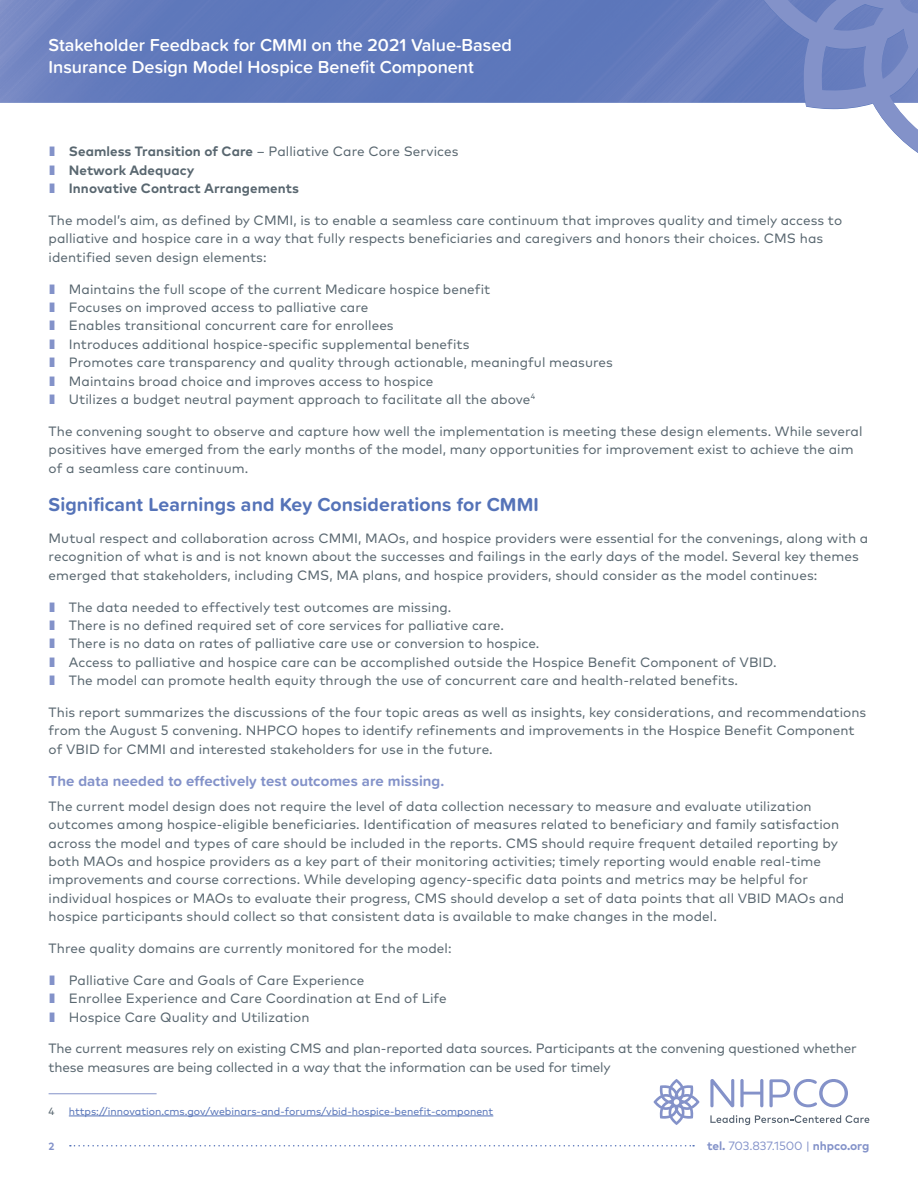
<style>
.page{position:relative;width:918px;height:1188px;background:#fff}
.page>*{position:absolute;margin:0;border:0;box-sizing:border-box;transform-origin:0 0}
.t1{font:700 19.5px "Proxima Soft";letter-spacing:.005em;color:#5573b8}
.t2{font:600 18px/22.5px "Proxima Soft";color:#fff}
.t3{font:700 15px "Proxima Soft";letter-spacing:.005em;color:#8392c9}
.t4{font:13.5px/18.3px "Mark Pro";letter-spacing:.005em;color:#596770}
.t5{font:700 13.5px/18.3px "Mark Pro";letter-spacing:.005em;color:#596770}
.t6{font:700 12px "Mark Pro";letter-spacing:-.01em;color:#8392c9}
.t7{font:10.5px "Mark Pro";color:#5573b8}
.t8{font:700 10.5px "Mark Pro";color:#8392c9}
.t9{font:10.5px "Mark Pro";color:#596770}
.s1{font-weight:400;color:#8392c9}
.s2{font-weight:400}
.s3{color:#8392c9}
</style>
<div class="page">
<svg style="left:70px;top:1145px;width:624px;height:2px"></svg>
<svg style="left:710px;top:1079px;width:24px;height:28px"></svg>
<svg style="left:740px;top:1079px;width:23px;height:28px"></svg>
<svg style="left:769px;top:1079px;width:79px;height:28px"></svg>
<svg style="left:710px;top:1115px;width:159px;height:10px"></svg>
<svg style="left:653px;top:1079px;width:47px;height:46px"></svg>
<img style="left:0;top:0;width:760px;height:103px">
<svg style="left:760px;top:0;width:158px;height:153px"></svg>
<hr style="left:49px;top:1094px;width:108px;height:1px;background:#8392c9">
<hr style="left:69px;top:1116px;width:424px;height:1px;background:#5573b8">
<h2 class="t2" style="left:49px;top:33px;width:465px">Stakeholder Feedback for CMMI on the 2021 Value-Based<br>Insurance Design Model Hospice Benefit Component</h2>
<p class="t5" style="left:49px;top:141px;width:411px"><span class="s1">▌</span> Seamless Transition of Care <span class="s2">– Palliative Care Core Services </span><span class="s1">▌</span> Network Adequacy<br><span class="s1">▌</span> Innovative Contract Arrangements</p>
<p class="t4" style="left:49px;top:210px;width:795px">The model’s aim, as defined by CMMI, is to enable a seamless care continuum that improves quality and timely access to palliative and hospice care in a way that fully respects beneficiaries and caregivers and honors their choices. CMS has identified seven design elements:</p>
<p class="t4" style="left:49px;top:279px;width:566px"><span class="s3">▌</span> Maintains the full scope of the current Medicare hospice benefit<br><span class="s3">▌</span> Focuses on improved access to palliative care<br><span class="s3">▌</span> Enables transitional concurrent care for enrollees<br><span class="s3">▌</span> Introduces additional hospice-specific supplemental benefits<br><span class="s3">▌</span> Promotes care transparency and quality through actionable, meaningful measures <span class="s3">▌</span> Maintains broad choice and improves access to hospice<br><span class="s3">▌</span> Utilizes a budget neutral payment approach to facilitate all the above<sup>4</sup></p>
<p class="t4" style="left:49px;top:421px;width:815px">The convening sought to observe and capture how well the implementation is meeting these design elements. While several positives have emerged from the early months of the model, many opportunities for improvement exist to achieve the aim of a seamless care continuum.</p>
<h1 class="t1" style="left:49px;top:490px;width:492px">Significant Learnings and Key Considerations for CMMI</h1>
<p class="t4" style="left:49px;top:528px;width:821px">Mutual respect and collaboration across CMMI, MAOs, and hospice providers were essential for the convenings, along with a recognition of what is and is not known about the successes and failings in the early days of the model. Several key themes emerged that stakeholders, including CMS, MA plans, and hospice providers, should consider as the model continues:</p>
<p class="t4" style="left:49px;top:597px;width:729px"><span class="s3">▌</span> The data needed to effectively test outcomes are missing.<br><span class="s3">▌</span> There is no defined required set of core services for palliative care.<br><span class="s3">▌</span> There is no data on rates of palliative care use or conversion to hospice.<br><span class="s3">▌</span> Access to palliative and hospice care can be accomplished outside the Hospice Benefit Component of VBID. <span class="s3">▌</span> The model can promote health equity through the use of concurrent care and health-related benefits.</p>
<p class="t4" style="left:49px;top:702px;width:819px">This report summarizes the discussions of the four topic areas as well as insights, key considerations, and recommendations from the August 5 convening. NHPCO hopes to identify refinements and improvements in the Hospice Benefit Component of VBID for CMMI and interested stakeholders for use in the future.</p>
<p class="t3" style="left:49px;top:769px;width:397px">The data needed to effectively test outcomes are missing.</p>
<p class="t4" style="left:49px;top:796px;width:797px">The current model design does not require the level of data collection necessary to measure and evaluate utilization outcomes among hospice-eligible beneficiaries. Identification of measures related to beneficiary and family satisfaction across the model and types of care should be included in the reports. CMS should require frequent detailed reporting by both MAOs and hospice providers as a key part of their monitoring activities; timely reporting would enable real-time improvements and course corrections. While developing agency-specific data points and metrics may be helpful for individual hospices or MAOs to evaluate their progress, CMS should develop a set of data points that all VBID MAOs and hospice participants should collect so that consistent data is available to make changes in the model.</p>
<p class="t4" style="left:49px;top:938px;width:405px">Three quality domains are currently monitored for the model:</p>
<p class="t4" style="left:49px;top:970px;width:400px"><span class="s3">▌</span> Palliative Care and Goals of Care Experience<br><span class="s3">▌</span> Enrollee Experience and Care Coordination at End of Life <span class="s3">▌</span> Hospice Care Quality and Utilization</p>
<p class="t4" style="left:49px;top:1038px;width:810px">The current measures rely on existing CMS and plan-reported data sources. Participants at the convening questioned whether these measures are being collected in a way that the information can be used for timely</p>
<p class="t9" style="left:49px;top:1103px;width:8px">4</p>
<p class="t7" style="left:69px;top:1103px;width:426px">https://innovation.cms.gov/webinars-and-forums/vbid-hospice-benefit-component</p>
<p class="t8" style="left:49px;top:1138px;width:7px">2</p>
<p class="t6" style="left:707px;top:1137px;width:164px">tel. <span class="s2">703.837.1500 |</span> nhpco.org</p>
</div>
